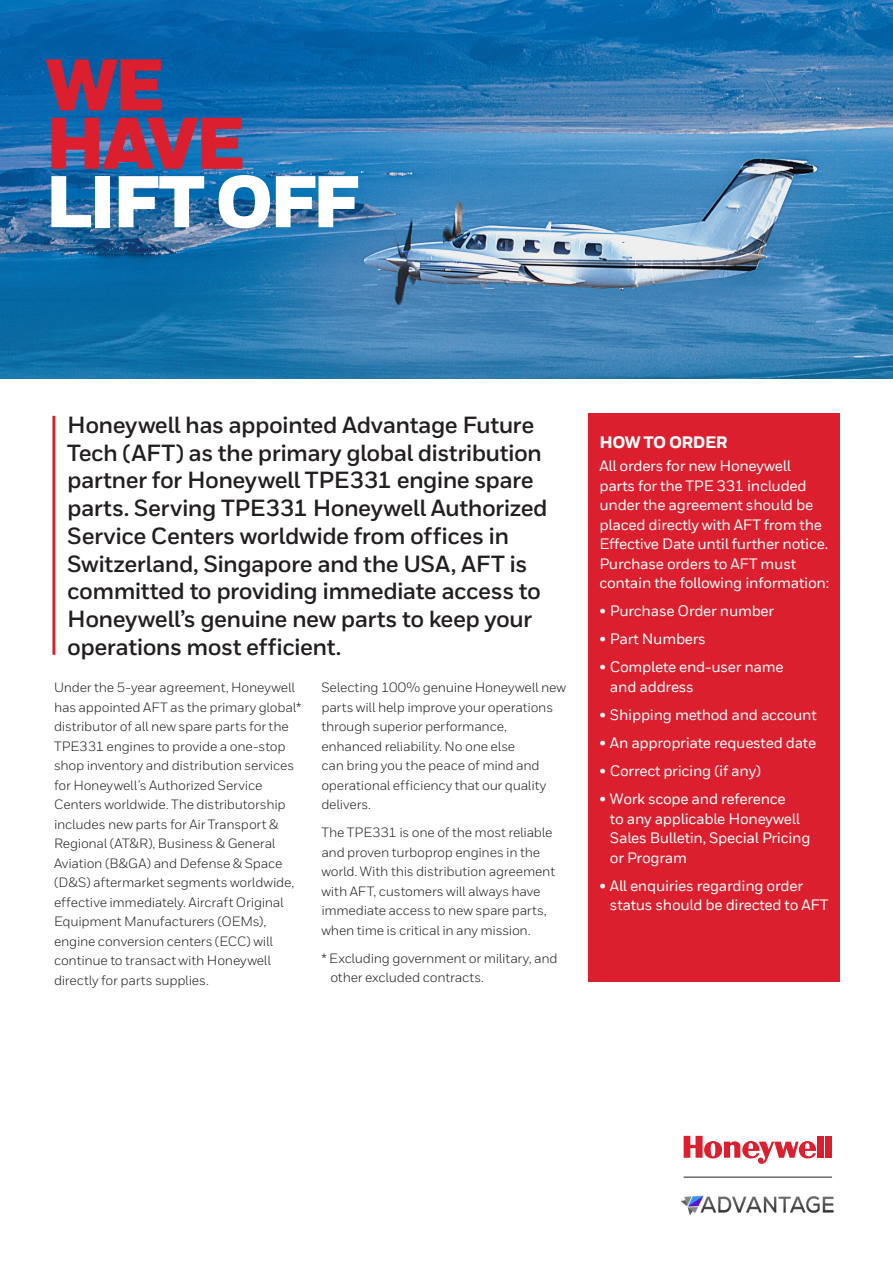
<style>
.page{position:relative;width:893px;height:1263px;background:#fff}
.page>*{position:absolute;margin:0;border:0;box-sizing:border-box;transform-origin:0 0}
._06_Inside__Heading_All_Caps_68_54{font:900 72.9px "Honeywell Sans";letter-spacing:-.05em;color:#fff}
._06_Inside__Heading_All_Caps_68_54-2{font:900 72.9px "Honeywell Sans";letter-spacing:-.05em;color:#dc1f2e}
._08_Inside__Intro_Text{font:700 23.4px/27.8px "Honeywell Sans";letter-spacing:-.025em;color:#231f20}
._13_Inside__Info_Box_Heading_All_Caps{font:800 16.5px "Honeywell Sans TT";letter-spacing:-.03em;color:#fff}
._15_Inside__Info_Box_Bullet_Text{font:500 15px/19.5px "Honeywell Sans TT";letter-spacing:-.02em;color:#fff}
._10_Inside__Body_Text{font:13.5px/19.5px "Honeywell Sans";letter-spacing:-.015em;color:#231f20}
</style>
<div class="page">
<img style="left:0;top:0;width:893px;height:378px">
<hr style="left:52px;top:416px;width:3px;height:239px;background:#dc1f2e">
<div style="left:589px;top:414px;width:251px;height:568px;background:#dc1f2e"></div>
<hr style="left:684px;top:1176px;width:148px;height:1px;background:#231f20">
<div style="left:817px;top:1136px;width:7px;height:22px;background:#dc1f2e"></div>
<div style="left:826px;top:1136px;width:6px;height:22px;background:#dc1f2e"></div>
<svg style="left:684px;top:1136px;width:132px;height:28px"></svg>
<img style="left:680px;top:1195px;width:154px;height:20px">
<p class="_06_Inside__Heading_All_Caps_68_54-2" style="left:45px;top:40px;width:121px">WE</p>
<p class="_06_Inside__Heading_All_Caps_68_54-2" style="left:45px;top:98px;width:202px">HAVE</p>
<p class="_06_Inside__Heading_All_Caps_68_54" style="left:45px;top:157px;width:315px">LIFT OFF</p>
<p class="_08_Inside__Intro_Text" style="left:67px;top:412px;width:482px">Honeywell has appointed Advantage Future Tech (AFT) as the primary global distribution partner for Honeywell TPE331 engine spare parts. Serving TPE331 Honeywell Authorized Service Centers worldwide from offices in Switzerland, Singapore and the USA, AFT is committed to providing immediate access to Honeywell’s genuine new parts to keep your operations most efficient.</p>
<p class="_10_Inside__Body_Text" style="left:54px;top:678px;width:249px">Under the 5-year agreement, Honeywell has appointed AFT as the primary global* distributor of all new spare parts for the TPE331 engines to provide a one-stop shop inventory and distribution services for Honeywell’s Authorized Service Centers worldwide. The distributorship includes new parts for Air Transport &amp; Regional (AT&amp;R), Business &amp; General Aviation (B&amp;GA) and Defense &amp; Space (D&amp;S) aftermarket segments worldwide, effective immediately. Aircraft Original Equipment Manufacturers (OEMs), engine conversion centers (ECC) will continue to transact with Honeywell directly for parts supplies.</p>
<p class="_10_Inside__Body_Text" style="left:321px;top:678px;width:246px">Selecting 100% genuine Honeywell new parts will help improve your operations through superior performance, enhanced reliability. No one else<br>can bring you the peace of mind and operational efficiency that our quality delivers.</p>
<p class="_10_Inside__Body_Text" style="left:321px;top:823px;width:235px">The TPE331 is one of the most reliable and proven turboprop engines in the world. With this distribution agreement with AFT, customers will always have immediate access to new spare parts, when time is critical in any mission.</p>
<p class="_10_Inside__Body_Text" style="left:330px;top:948px;width:229px;text-indent:-9px">* Excluding government or military, and other excluded contracts.</p>
<p class="_13_Inside__Info_Box_Heading_All_Caps" style="left:599px;top:432px;width:130px">HOW TO ORDER</p>
<p class="_15_Inside__Info_Box_Bullet_Text" style="left:599px;top:457px;width:231px">All orders for new Honeywell parts for the TPE 331 included under the agreement should be placed directly with AFT from the<br>Effective Date until further notice.<br>Purchase orders to AFT must contain the following information:</p>
<p class="_15_Inside__Info_Box_Bullet_Text" style="left:599px;top:602px;width:176px">• Purchase Order number</p>
<p class="_15_Inside__Info_Box_Bullet_Text" style="left:599px;top:630px;width:108px">• Part Numbers</p>
<p class="_15_Inside__Info_Box_Bullet_Text" style="left:610px;top:658px;width:175px;text-indent:-10px">• Complete end-user name and address</p>
<p class="_15_Inside__Info_Box_Bullet_Text" style="left:599px;top:705px;width:219px">• Shipping method and account</p>
<p class="_15_Inside__Info_Box_Bullet_Text" style="left:599px;top:733px;width:218px">• An appropriate requested date</p>
<p class="_15_Inside__Info_Box_Bullet_Text" style="left:599px;top:761px;width:163px">• Correct pricing (if any)</p>
<p class="_15_Inside__Info_Box_Bullet_Text" style="left:610px;top:789px;width:202px;text-indent:-10px">• Work scope and reference<br>to any applicable Honeywell<br>Sales Bulletin, Special Pricing or Program</p>
<p class="_15_Inside__Info_Box_Bullet_Text" style="left:610px;top:876px;width:220px;text-indent:-10px">• All enquiries regarding order status should be directed to AFT</p>
</div>
